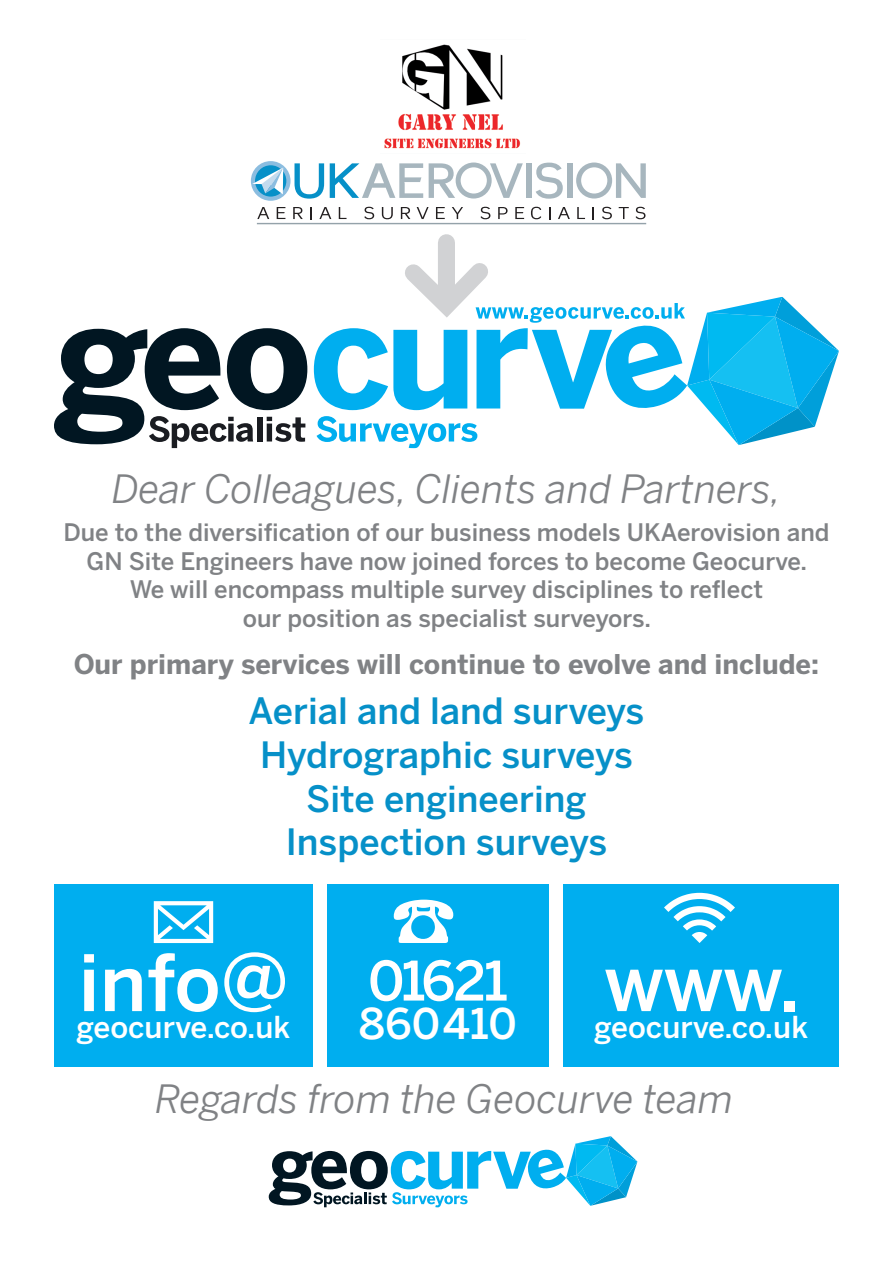
<style>
.page{position:relative;width:893px;height:1263px;background:#fff}
.page>*{position:absolute;margin:0;border:0;box-sizing:border-box;transform-origin:0 0}
.t1{font:500 78px "Benton Sans";color:#fff}
.t2{font:500 54px "Benton Sans";letter-spacing:-.05em;color:#fff}
.t3{font:500 42px "Benton Sans";color:#fff}
.t4{font:italic 39px "Benton Sans";color:#808285}
.t5{font:500 36px "Benton Sans";color:#0690c8}
.t6{font:500 30px "Benton Sans";color:#fff}
.t7{font:700 27px "Benton Sans";color:#808285}
.t8{font:500 24px/28.8px "Benton Sans";color:#808285;text-align:center}
</style>
<div class="page">
<svg style="left:54px;top:328px;width:253px;height:120px"></svg>
<svg style="left:269px;top:1136px;width:368px;height:71px"></svg>
<div style="left:327px;top:884px;width:222px;height:183px;background:#00aeef"></div>
<div style="left:54px;top:884px;width:259px;height:183px;background:#00aeef"></div>
<div style="left:563px;top:884px;width:276px;height:183px;background:#00aeef"></div>
<svg style="left:394px;top:900px;width:59px;height:43px"></svg>
<svg style="left:154px;top:901px;width:59px;height:42px"></svg>
<svg style="left:664px;top:893px;width:71px;height:50px"></svg>
<svg style="left:294px;top:163px;width:30px;height:36px"></svg>
<svg style="left:330px;top:163px;width:93px;height:35px"></svg>
<div style="left:527px;top:163px;width:5px;height:35px;background:#a7b6be"></div>
<svg style="left:536px;top:163px;width:27px;height:36px"></svg>
<div style="left:567px;top:163px;width:6px;height:35px;background:#a7b6be"></div>
<hr style="left:257px;top:223px;width:389px;height:1px;background:#94a2aa">
<svg style="left:429px;top:162px;width:94px;height:37px"></svg>
<svg style="left:576px;top:162px;width:70px;height:37px"></svg>
<svg style="left:257px;top:207px;width:12px;height:12px"></svg>
<svg style="left:277px;top:207px;width:8px;height:12px"></svg>
<svg style="left:293px;top:207px;width:10px;height:12px"></svg>
<svg style="left:311px;top:207px;width:1px;height:12px"></svg>
<svg style="left:319px;top:207px;width:12px;height:12px"></svg>
<svg style="left:339px;top:207px;width:7px;height:12px"></svg>
<svg style="left:364px;top:207px;width:10px;height:12px"></svg>
<svg style="left:382px;top:207px;width:11px;height:12px"></svg>
<svg style="left:401px;top:207px;width:9px;height:12px"></svg>
<svg style="left:417px;top:207px;width:12px;height:12px"></svg>
<svg style="left:436px;top:207px;width:9px;height:12px"></svg>
<svg style="left:452px;top:207px;width:11px;height:12px"></svg>
<svg style="left:480px;top:207px;width:10px;height:12px"></svg>
<svg style="left:498px;top:207px;width:10px;height:12px"></svg>
<svg style="left:515px;top:207px;width:9px;height:12px"></svg>
<svg style="left:531px;top:207px;width:10px;height:12px"></svg>
<svg style="left:549px;top:207px;width:2px;height:12px"></svg>
<svg style="left:558px;top:207px;width:12px;height:12px"></svg>
<svg style="left:577px;top:207px;width:8px;height:12px"></svg>
<svg style="left:593px;top:207px;width:1px;height:12px"></svg>
<svg style="left:602px;top:207px;width:10px;height:12px"></svg>
<svg style="left:619px;top:207px;width:10px;height:12px"></svg>
<svg style="left:636px;top:207px;width:9px;height:12px"></svg>
<svg style="left:253px;top:163px;width:35px;height:36px"></svg>
<div style="left:251px;top:161px;width:40px;height:40px;border:4px solid #8bbde0;border-radius:50%"></div>
<svg style="left:252px;top:168px;width:31px;height:26px"></svg>
<img style="left:384px;top:44px;width:137px;height:105px">
<svg style="left:314px;top:263px;width:525px;height:185px"></svg>
<div style="left:438px;top:243px;width:17px;height:56px;background:#d1d2d4"></div>
<p class="t4" style="left:112px;top:466px;width:671px">Dear Colleagues, Clients and Partners,</p>
<p class="t8" style="left:64px;top:517px;width:767px">Due to the diversification of our business models UKAerovision and GN Site Engineers have now joined forces to become Geocurve.<br>We will encompass multiple survey disciplines to reflect<br>our position as specialist surveyors.</p>
<p class="t7" style="left:74px;top:648px;width:747px">Our primary services will continue to evolve and include:</p>
<p class="t5" style="left:249px;top:689px;width:397px">Aerial and land surveys</p>
<p class="t5" style="left:260px;top:733px;width:374px">Hydrographic surveys</p>
<p class="t5" style="left:306px;top:777px;width:282px">Site engineering</p>
<p class="t5" style="left:286px;top:821px;width:323px">Inspection surveys</p>
<p class="t1" style="left:78px;top:936px;width:212px">info@</p>
<p class="t6" style="left:76px;top:1009px;width:216px">geocurve.co.uk</p>
<p class="t2" style="left:368px;top:949px;width:142px">01621</p>
<p class="t3" style="left:359px;top:999px;width:160px">860410</p>
<p class="t1" style="left:604px;top:936px;width:198px">www.</p>
<p class="t6" style="left:594px;top:1009px;width:216px">geocurve.co.uk</p>
<p class="t4" style="left:155px;top:1076px;width:580px">Regards from the Geocurve team</p>
</div>
